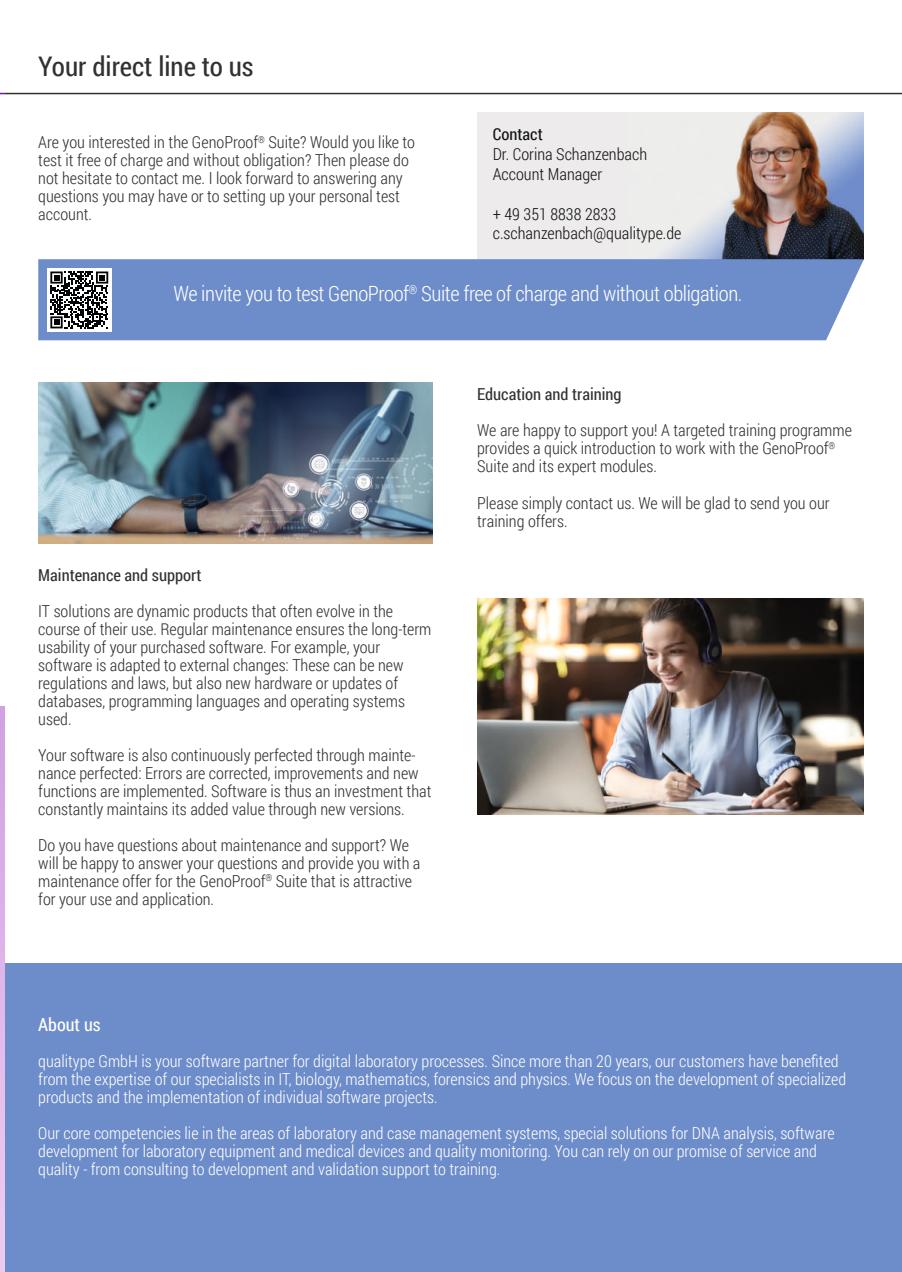
<style>
.page{position:relative;width:902px;height:1272px;background:#fff}
.page>*{position:absolute;margin:0;border:0;box-sizing:border-box;transform-origin:0 0}
.t1{font:27px "Roboto Condensed";color:#313130}
.t2{font:300 21px "Roboto Condensed";letter-spacing:-.02em;color:#fff}
.t3{font:18px "Roboto Condensed";color:#fff}
.t4{font:300 16.5px/18px "Roboto Condensed";color:#313130}
.t5{font:300 16.5px/18px "Roboto Condensed";color:#fff}
.t6{font:300 16.5px/19.8px "Roboto Condensed";color:#131413}
.t7{font:16.5px "Roboto Condensed";color:#313130}
.t8{font:16.5px "Roboto Condensed";color:#131413}
</style>
<div class="page">
<div style="left:4px;top:963px;width:897px;height:308px;background:#6d8cca"></div>
<svg style="left:0;top:706px;width:4px;height:565px;background:#e0b6e9"></svg>
<img style="left:477px;top:112px;width:386px;height:147px">
<div style="left:38px;top:259px;width:825px;height:81px;background:#6d8cca"></div>
<div style="left:47px;top:268px;width:65px;height:64px;background:#fff"></div>
<svg style="left:50px;top:271px;width:58px;height:57px"></svg>
<hr style="left:4px;top:93px;width:897px;height:1px;background:#313130">
<img style="left:477px;top:598px;width:386px;height:216px">
<img style="left:38px;top:382px;width:394px;height:162px">
<h1 class="t1" style="left:38px;top:48px;width:217px">Your direct line to us</h1>
<p class="t4" style="left:38px;top:133px;width:378px">Are you interested in the GenoProof<sup>®</sup> Suite? Would you like to test it free of charge and without obligation? Then please do not hesitate to contact me. I look forward to answering any questions you may have or to setting up your personal test account.</p>
<p class="t8" style="left:492px;top:123px;width:52px">Contact</p>
<p class="t6" style="left:492px;top:144px;width:156px">Dr. Corina Schanzenbach<br>Account Manager</p>
<p class="t6" style="left:492px;top:203px;width:190px">+ 49 351 8838 2833 c.schanzenbach@qualitype.de</p>
<p class="t2" style="left:173px;top:279px;width:570px">We invite you to test GenoProof<sup>®</sup> Suite free of charge and without obligation.</p>
<p class="t7" style="left:38px;top:563px;width:165px">Maintenance and support</p>
<p class="t4" style="left:38px;top:601px;width:394px">IT solutions are dynamic products that often evolve in the course of their use. Regular maintenance ensures the long-term usability of your purchased software. For example, your software is adapted to external changes: These can be new regulations and laws, but also new hardware or updates of databases, programming languages and operating systems used.</p>
<p class="t4" style="left:38px;top:745px;width:395px">Your software is also continuously perfected through mainte&shy;nance perfected: Errors are corrected, improvements and new functions are implemented. Software is thus an investment that constantly maintains its added value through new versions.</p>
<p class="t4" style="left:38px;top:835px;width:384px">Do you have questions about maintenance and support? We will be happy to answer your questions and provide you with a maintenance offer for the GenoProof<sup>®</sup> Suite that is attractive for your use and application.</p>
<p class="t7" style="left:477px;top:383px;width:146px">Education and training</p>
<p class="t4" style="left:477px;top:421px;width:376px">We are happy to support you! A targeted training programme provides a quick introduction to work with the GenoProof<sup>®<br></sup>Suite and its expert modules.</p>
<p class="t4" style="left:477px;top:493px;width:354px">Please simply contact us. We will be glad to send you our training offers.</p>
<p class="t3" style="left:38px;top:1011px;width:64px">About us</p>
<p class="t5" style="left:38px;top:1051px;width:809px">qualitype GmbH is your software partner for digital laboratory processes. Since more than 20 years, our customers have benefited from the expertise of our specialists in IT, biology, mathematics, forensics and physics. We focus on the development of specialized products and the implementation of individual software projects.</p>
<p class="t5" style="left:38px;top:1123px;width:797px">Our core competencies lie in the areas of laboratory and case management systems, special solutions for DNA analysis, software development for laboratory equipment and medical devices and quality monitoring. You can rely on our promise of service and quality - from consulting to development and validation support to training.</p>
</div>
